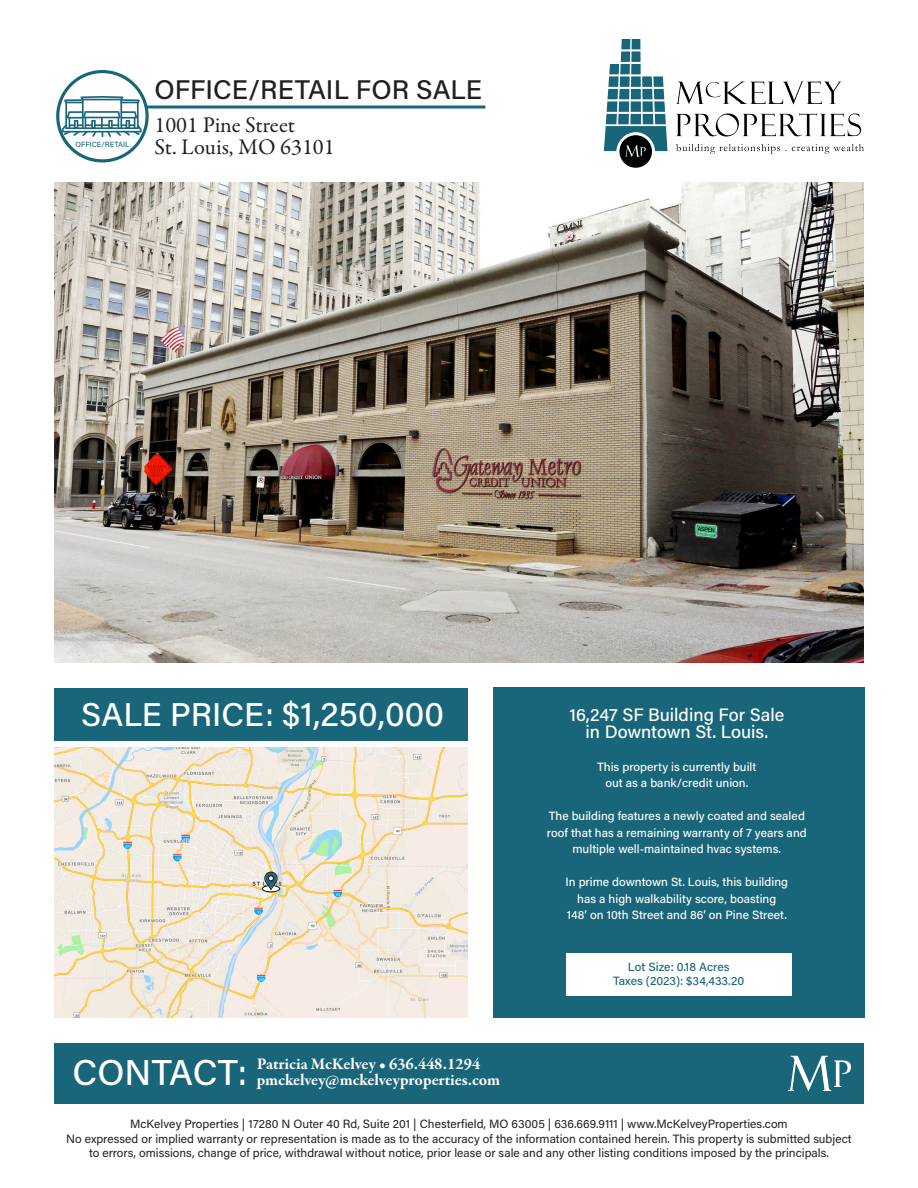
<style>
.page{position:relative;width:918px;height:1188px;background:#fff}
.page>*{position:absolute;margin:0;border:0;box-sizing:border-box;transform-origin:0 0}
.t1{font:33px "Acumin Variable Concept";color:#fff}
.t2{font:27px "Acumin Variable Concept";color:#231f20}
.t3{font:22.5px/21.6px "Garamond Premr Pro";color:#231f20}
.t4{font:18px/16.5px "Acumin Variable Concept";color:#fff;text-align:center}
.t5{font:700 16.5px/15.6px "Garamond Premr Pro";letter-spacing:-.005em;color:#fff}
.t6{font:12px/14.4px "Acumin Variable Concept";color:#231f20;text-align:center}
.t7{font:12px/16.5px "Acumin Variable Concept";color:#fff;text-align:center}
.t8{font:12px/13.5px "Acumin Variable Concept";color:#19667a;text-align:center}
.t9{font:7.5px "Acumin Variable Concept";color:#1a667a}
.s1{font-family:"Acumin Variable Concept";font-weight:400;font-size:36px}
</style>
<div class="page">
<svg style="left:56px;top:70px;width:93px;height:92px"></svg>
<hr style="left:146px;top:106px;width:339px;height:3px;background:#1a667a">
<img style="left:54px;top:183px;width:809px;height:479px">
<div style="left:54px;top:688px;width:414px;height:53px;background:#19667a"></div>
<div style="left:493px;top:687px;width:372px;height:330px;background:#19667a"></div>
<img style="left:54px;top:748px;width:414px;height:269px">
<div style="left:566px;top:953px;width:225px;height:43px;background:#fff"></div>
<svg style="left:262px;top:871px;width:18px;height:21px"></svg>
<div style="left:619px;top:135px;width:33px;height:33px;background:#000;border-radius:50%"></div>
<div style="left:621px;top:39px;width:9px;height:10px;background:#19667a"></div>
<div style="left:621px;top:51px;width:9px;height:11px;background:#19667a"></div>
<div style="left:632px;top:39px;width:8px;height:10px;background:#19667a"></div>
<div style="left:631px;top:51px;width:10px;height:11px;background:#19667a"></div>
<svg style="left:604px;top:64px;width:64px;height:93px"></svg>
<svg style="left:676px;top:82px;width:165px;height:22px"></svg>
<svg style="left:676px;top:113px;width:185px;height:23px"></svg>
<svg style="left:676px;top:144px;width:188px;height:10px"></svg>
<div style="left:54px;top:1043px;width:810px;height:61px;background:#19667a"></div>
<svg style="left:788px;top:1056px;width:63px;height:35px"></svg>
<p class="t9" style="left:75px;top:139px;width:56px">OFFICE/RETAIL</p>
<h2 class="t2" style="left:154px;top:71px;width:329px">OFFICE/RETAIL FOR SALE</h2>
<h3 class="t3" style="left:154px;top:115px;width:182px">1001 Pine Street<br>St. Louis, MO 63101</h3>
<h1 class="t1" style="left:81px;top:692px;width:365px">SALE PRICE: $1,250,000</h1>
<h3 class="t5" style="left:257px;top:1056px;width:245px;text-indent:-185px"><span class="s1">CONTACT:</span> Patricia McKelvey • 636.448.1294 pmckelvey@mckelveyproperties.com</h3>
<h3 class="t4" style="left:569px;top:706px;width:216px">16,247 SF Building For Sale in Downtown St. Louis.</h3>
<p class="t7" style="left:597px;top:758px;width:161px">This property is currently built out as a bank/credit union.</p>
<p class="t7" style="left:547px;top:808px;width:261px">The building features a newly coated and sealed roof that has a remaining warranty of 7 years and multiple well-maintained hvac systems.</p>
<p class="t7" style="left:566px;top:874px;width:224px">In prime downtown St. Louis, this building has a high walkability score, boasting<br>148’ on 10th Street and 86’ on Pine Street.</p>
<p class="t8" style="left:613px;top:960px;width:133px">Lot Size: 0.18 Acres<br>Taxes (2023): $34,433.20</p>
<p class="t6" style="left:66px;top:1116px;width:787px">McKelvey Properties | 17280 N Outer 40 Rd, Suite 201 | Chesterfield, MO 63005 | 636.669.9111 | www.McKelveyProperties.com<br>No expressed or implied warranty or representation is made as to the accuracy of the information contained herein. This property is submitted subject to errors, omissions, change of price, withdrawal without notice, prior lease or sale and any other listing conditions imposed by the principals.</p>
</div>
